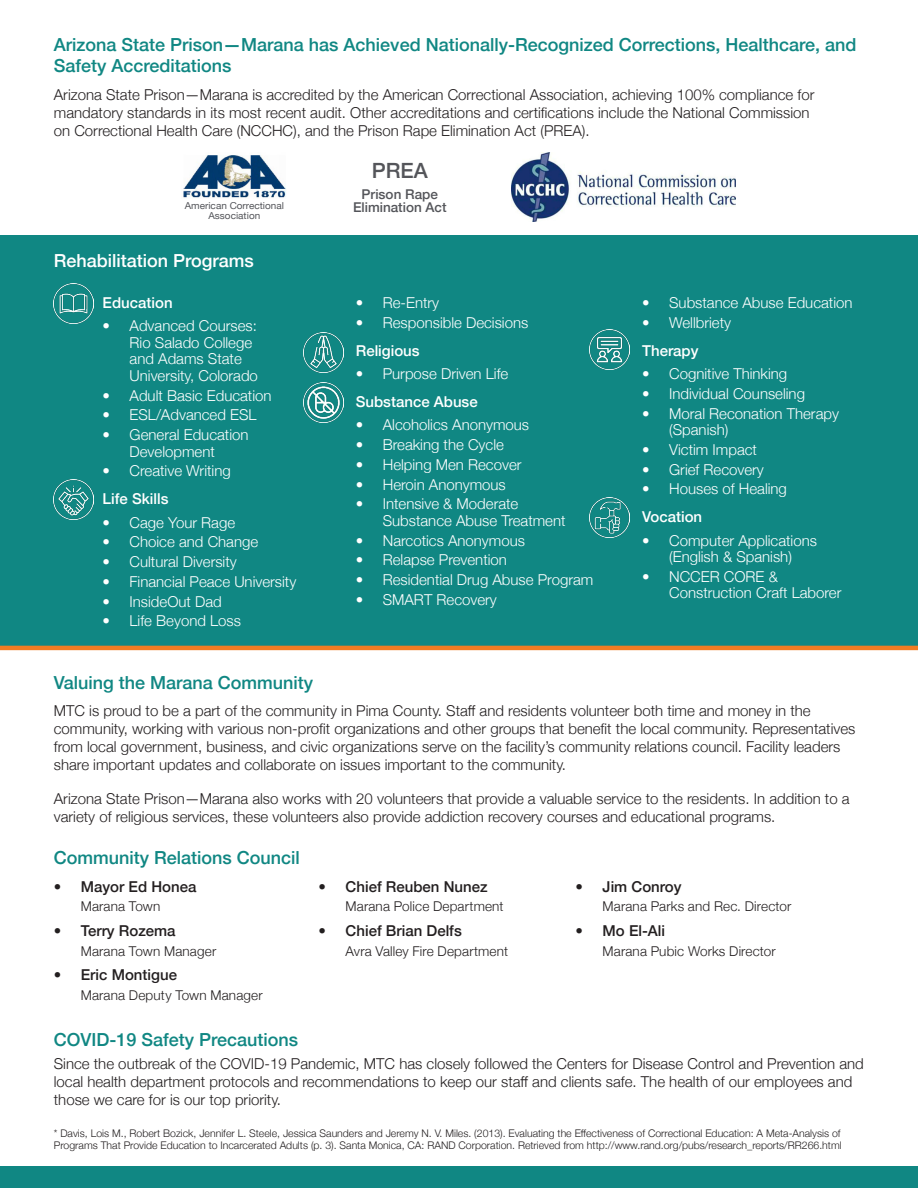
<style>
.page{position:relative;width:918px;height:1188px;background:#fff}
.page>*{position:absolute;margin:0;border:0;box-sizing:border-box;transform-origin:0 0}
.t1{font:500 21px "Helvetica Neue";color:#54555a}
.Body_Headline{font:500 18px/21px "Helvetica Neue";color:#108783}
.Program_Headline{font:500 18px "Helvetica Neue";color:#fff}
.Body{font:300 15px/18px "Helvetica Neue";color:#231f20}
.t2{font:300 15px/16.5px "Helvetica Neue";color:#fff}
.t3{font:500 15px "Helvetica Neue";color:#231f20}
.Program_Area{font:500 15px "Helvetica Neue";color:#fff}
.t4{font:300 13.5px "Helvetica Neue";letter-spacing:.01em;color:#231f20}
.t5{font:500 13.5px/13.5px "Helvetica Neue";color:#54555a;text-align:center}
.Data{font:300 10.5px/12px "Helvetica Neue";color:#231f20}
.t6{font:9.6px/10.6px "Helvetica Neue";color:#54555a;text-align:center;scale:1.04 1}
</style>
<div class="page">
<div style="left:0;top:1166px;width:918px;height:22px;background:#108783"></div>
<div style="left:0;top:235px;width:918px;height:410px;background:#108783"></div>
<img style="left:183px;top:155px;width:103px;height:43px">
<img style="left:511px;top:153px;width:225px;height:68px">
<hr style="left:0;top:646px;width:918px;height:4px;background:#f07c22">
<img style="left:54px;top:283px;width:40px;height:40px">
<img style="left:589px;top:330px;width:40px;height:40px">
<img style="left:589px;top:497px;width:40px;height:40px">
<img style="left:54px;top:479px;width:40px;height:40px">
<img style="left:304px;top:332px;width:40px;height:40px">
<img style="left:304px;top:382px;width:40px;height:40px">
<p class="Body_Headline" style="left:54px;top:33px;width:804px">Arizona State Prison—Marana has Achieved Nationally-Recognized Corrections, Healthcare, and<br>Safety Accreditations</p>
<p class="Body" style="left:54px;top:85px;width:762px">Arizona State Prison—Marana is accredited by the American Correctional Association, achieving 100% compliance for mandatory standards in its most recent audit. Other accreditations and certifications include the National Commission on Correctional Health Care (NCCHC), and the Prison Rape Elimination Act (PREA).</p>
<p class="t6" style="left:185px;top:201px;width:97px">American Correctional<br>Association</p>
<p class="Program_Headline" style="left:54px;top:246px;width:202px">Rehabilitation Programs</p>
<p class="Program_Area" style="left:103px;top:291px;width:72px">Education</p>
<p class="t2" style="left:130px;top:317px;width:130px;text-indent:-27px">• Advanced Courses:<br>Rio Salado College and Adams State<br>University, Colorado</p>
<p class="t2" style="left:103px;top:386px;width:170px">• Adult Basic Education</p>
<p class="t2" style="left:103px;top:406px;width:155px">• ESL/Advanced ESL</p>
<p class="t2" style="left:103px;top:426px;width:147px;text-align:center">• General Education<br>Development</p>
<p class="t2" style="left:103px;top:462px;width:130px">• Creative Writing</p>
<p class="Program_Area" style="left:103px;top:487px;width:67px">Life Skills</p>
<p class="t2" style="left:103px;top:513px;width:134px">• Cage Your Rage</p>
<p class="t2" style="left:103px;top:533px;width:157px">• Choice and Change</p>
<p class="t2" style="left:103px;top:552px;width:136px">• Cultural Diversity</p>
<p class="t2" style="left:103px;top:572px;width:195px">• Financial Peace University</p>
<p class="t2" style="left:103px;top:592px;width:121px">• InsideOut Dad</p>
<p class="t2" style="left:103px;top:612px;width:140px">• Life Beyond Loss</p>
<p class="Body_Headline" style="left:54px;top:670px;width:261px">Valuing the Marana Community</p>
<p class="t1" style="left:372px;top:154px;width:58px">PREA</p>
<p class="t5" style="left:353px;top:186px;width:95px">Prison Rape<br>Elimination Act</p>
<p class="t2" style="left:356px;top:293px;width:85px">• Re-Entry</p>
<p class="t2" style="left:356px;top:313px;width:174px">• Responsible Decisions</p>
<p class="Program_Area" style="left:356px;top:338px;width:65px">Religious</p>
<p class="t2" style="left:356px;top:364px;width:154px">• Purpose Driven Life</p>
<p class="Program_Area" style="left:356px;top:390px;width:123px">Substance Abuse</p>
<p class="t2" style="left:356px;top:416px;width:175px">• Alcoholics Anonymous</p>
<p class="t2" style="left:356px;top:435px;width:150px">• Breaking the Cycle</p>
<p class="t2" style="left:356px;top:455px;width:167px">• Helping Men Recover</p>
<p class="t2" style="left:356px;top:475px;width:152px">• Heroin Anonymous</p>
<p class="t2" style="left:383px;top:495px;width:184px;text-indent:-27px">• Intensive &amp; Moderate<br>Substance Abuse Treatment</p>
<p class="t2" style="left:356px;top:531px;width:171px">• Narcotics Anonymous</p>
<p class="t2" style="left:356px;top:551px;width:153px">• Relapse Prevention</p>
<p class="t2" style="left:356px;top:570px;width:239px">• Residential Drug Abuse Program</p>
<p class="t2" style="left:356px;top:590px;width:143px">• SMART Recovery</p>
<p class="t2" style="left:642px;top:293px;width:212px">• Substance Abuse Education</p>
<p class="t2" style="left:642px;top:313px;width:90px">• Wellbriety</p>
<p class="Program_Area" style="left:642px;top:338px;width:58px">Therapy</p>
<p class="t2" style="left:642px;top:364px;width:147px">• Cognitive Thinking</p>
<p class="t2" style="left:642px;top:384px;width:164px">• Individual Counseling</p>
<p class="t2" style="left:669px;top:404px;width:171px;text-indent:-27px">• Moral Reconation Therapy (Spanish)</p>
<p class="t2" style="left:642px;top:440px;width:116px">• Victim Impact</p>
<p class="t2" style="left:642px;top:460px;width:123px">• Grief Recovery</p>
<p class="t2" style="left:642px;top:480px;width:146px">• Houses of Healing</p>
<p class="Program_Area" style="left:642px;top:505px;width:62px">Vocation</p>
<p class="t2" style="left:642px;top:531px;width:176px;text-align:center">• Computer Applications (English &amp; Spanish)</p>
<p class="t2" style="left:669px;top:567px;width:174px;text-indent:-27px">• NCCER CORE &amp;<br>Construction Craft Laborer</p>
<p class="Body" style="left:54px;top:700px;width:803px">MTC is proud to be a part of the community in Pima County. Staff and residents volunteer both time and money in the community, working with various non-profit organizations and other groups that benefit the local community. Representatives from local government, business, and civic organizations serve on the facility’s community relations council. Facility leaders share important updates and collaborate on issues important to the community.</p>
<p class="Body" style="left:54px;top:789px;width:797px">Arizona State Prison—Marana also works with 20 volunteers that provide a valuable service to the residents. In addition to a variety of religious services, these volunteers also provide addiction recovery courses and educational programs.</p>
<p class="Body_Headline" style="left:54px;top:845px;width:248px">Community Relations Council</p>
<p class="t3" style="left:54px;top:874px;width:144px">• Mayor Ed Honea</p>
<p class="t4" style="left:81px;top:896px;width:81px">Marana Town</p>
<p class="t3" style="left:54px;top:919px;width:123px">• Terry Rozema</p>
<p class="t4" style="left:81px;top:940px;width:137px">Marana Town Manager</p>
<p class="t3" style="left:54px;top:963px;width:125px">• Eric Montigue</p>
<p class="t4" style="left:81px;top:984px;width:183px">Marana Deputy Town Manager</p>
<p class="Body_Headline" style="left:54px;top:1028px;width:246px">COVID-19 Safety Precautions</p>
<p class="t3" style="left:319px;top:874px;width:170px">• Chief Reuben Nunez</p>
<p class="t4" style="left:346px;top:896px;width:159px">Marana Police Department</p>
<p class="t3" style="left:319px;top:919px;width:145px">• Chief Brian Delfs</p>
<p class="t4" style="left:346px;top:940px;width:164px">Avra Valley Fire Department</p>
<p class="t3" style="left:576px;top:874px;width:107px">• Jim Conroy</p>
<p class="t4" style="left:603px;top:896px;width:190px">Marana Parks and Rec. Director</p>
<p class="t3" style="left:576px;top:919px;width:91px">• Mo El-Ali</p>
<p class="t4" style="left:603px;top:940px;width:175px">Marana Pubic Works Director</p>
<p class="Body" style="left:54px;top:1054px;width:812px">Since the outbreak of the COVID-19 Pandemic, MTC has closely followed the Centers for Disease Control and Prevention and local health department protocols and recommendations to keep our staff and clients safe. The health of our employees and those we care for is our top priority.</p>
<p class="Data" style="left:54px;top:1127px;width:789px">* Davis, Lois M., Robert Bozick, Jennifer L. Steele, Jessica Saunders and Jeremy N. V. Miles. (2013). Evaluating the Effectiveness of Correctional Education: A Meta-Analysis of<br>Programs That Provide Education to Incarcerated Adults (p. 3). Santa Monica, CA: RAND Corporation. Retrieved from http://www.rand.org/pubs/research_reports/RR266.html</p>
</div>
